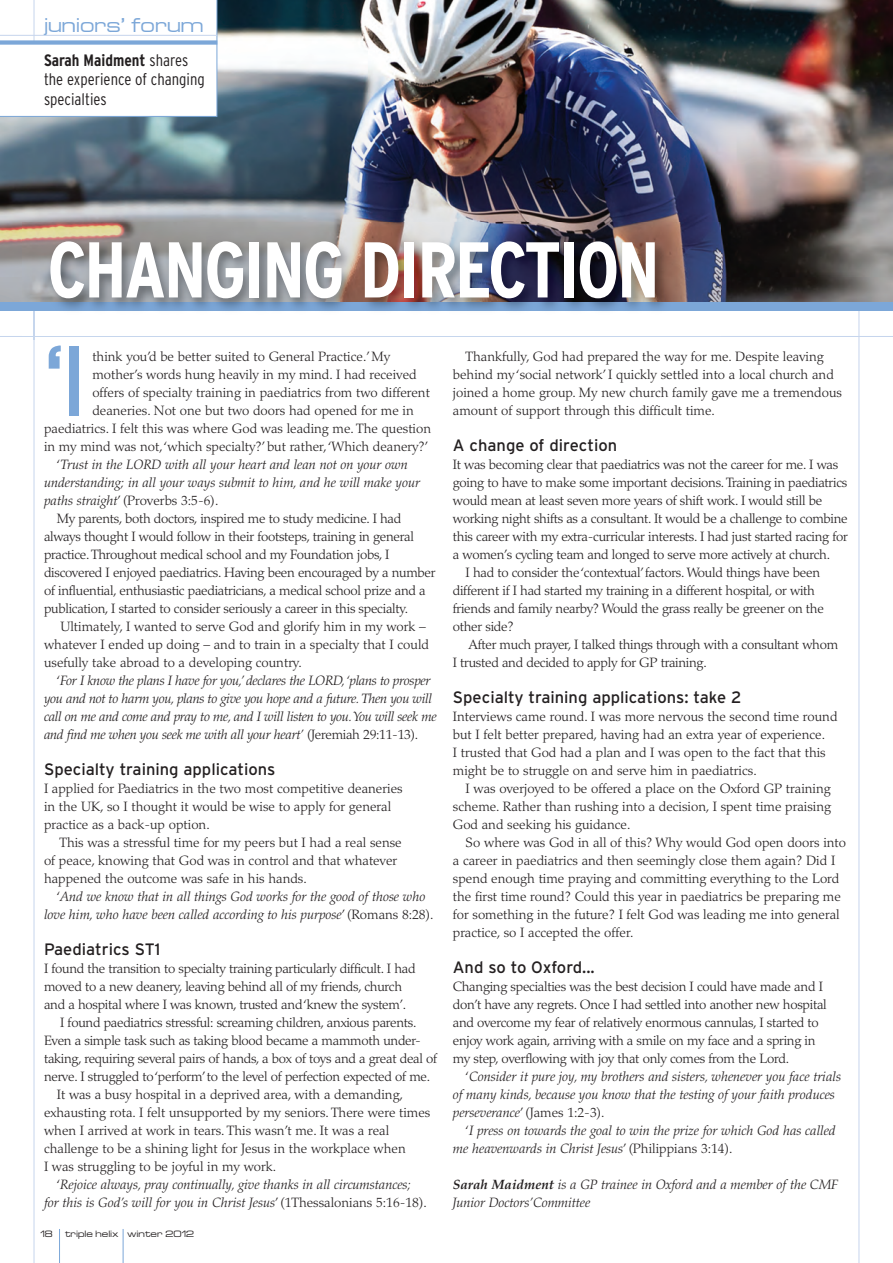
<style>
.page{position:relative;width:893px;height:1263px;background:#fff}
.page>*{position:absolute;margin:0;border:0;box-sizing:border-box;transform-origin:0 0}
.t1{font:90px "Euro Technic Ext";color:#7ca7d8}
.t2{font:700 condensed 78.75px "Interstate";letter-spacing:-.035em;color:#fff}
.t3{font:18px "Euro Technic Ext";color:#7ca7d8}
.t4{font:16.5px "Interstate";color:#231f20}
.t5{font:300 condensed 16.5px/19.5px "Interstate";color:#231f20}
.t6{font:300 13.5px/18px "Palatino";letter-spacing:-.02em;color:#231f20;text-align:justify}
.t7{font:300 13.5px/18px "Palatino";color:#231f20}
.t8{font:italic 300 13.5px/18px "Palatino";color:#231f20}
.t9{font:italic 300 13.5px "Palatino";letter-spacing:-.02em;color:#231f20}
.t10{font:8.25px "Euro Technic Ext";color:#231f20}
.s1{font-weight:700}
.s2{font-style:normal}
.s3{font-style:italic}
</style>
<div class="page">
<img style="left:217px;top:0;width:676px;height:93px">
<img style="left:0;top:93px;width:893px;height:209px">
<hr style="left:0;top:336px;width:893px;height:1px;background:#c6d5ed">
<hr style="left:34px;top:305px;width:1px;height:958px;background:#c6d5ed">
<svg style="left:0;top:0;width:217px;height:117px"></svg>
<hr style="left:34px;top:0;width:1px;height:43px;background:#c6d5ed">
<hr style="left:0;top:35px;width:217px;height:1px;background:#c6d5ed">
<div style="left:0;top:40px;width:217px;height:5px;background:#7ca7d8"></div>
<hr style="left:123px;top:1229px;width:1px;height:34px;background:#7ca7d8">
<hr style="left:59px;top:1229px;width:1px;height:34px;background:#7ca7d8">
<hr style="left:858px;top:306px;width:1px;height:957px;background:#c6d5ed">
<div style="left:0;top:302px;width:893px;height:9px;background:#7ca7d8"></div>
<img style="left:23px;top:222px;width:697px;height:88px">
<svg style="left:33px;top:311px;width:1px;height:28px"></svg>
<h3 class="t3" style="left:44px;top:15px;width:161px">juniors’ forum</h3>
<p class="t5" style="left:44px;top:50px;width:162px"><span class="s1">Sarah Maidment</span> shares the experience of changing specialties</p>
<h2 class="t2" style="left:47px;top:224px;width:614px">CHANGING DIRECTION</h2>
<h1 class="t1" style="left:44px;top:332px;width:43px">‘I</h1>
<p class="t7" style="left:92px;top:349px;width:299px">think you’d be better suited to General Practice.’ My</p>
<p class="t7" style="left:92px;top:367px;width:326px">mother’s words hung heavily in my mind. I had received</p>
<p class="t7" style="left:92px;top:385px;width:339px">offers of specialty training in paediatrics from two different</p>
<p class="t7" style="left:92px;top:403px;width:323px">deaneries. Not one but two doors had opened for me in</p>
<p class="t7" style="left:44px;top:421px;width:389px">paediatrics. I felt this was where God was leading me. The question</p>
<p class="t7" style="left:44px;top:439px;width:386px">in my mind was not, ‘which specialty?’ but rather, ‘Which deanery?’</p>
<p class="t8" style="left:57px;top:457px;width:352px"><span class="s2">‘</span>Trust in the LORD with all your heart and lean not on your own</p>
<p class="t8" style="left:44px;top:475px;width:377px">understanding; in all your ways submit to him, and he will make your</p>
<p class="t7" style="left:44px;top:493px;width:176px"><span class="s3">paths straight</span>’ (Proverbs 3:5-6).</p>
<p class="t6" style="left:57px;top:511px;width:346px">My parents, both doctors, inspired me to study medicine. I had</p>
<p class="t6" style="left:44px;top:529px;width:371px">always thought I would follow in their footsteps, training in general</p>
<p class="t6" style="left:44px;top:547px;width:347px">practice. Throughout medical school and my Foundation jobs, I</p>
<p class="t6" style="left:44px;top:565px;width:393px">discovered I enjoyed paediatrics. Having been encouraged by a number</p>
<p class="t6" style="left:44px;top:583px;width:383px">of influential, enthusiastic paediatricians, a medical school prize and a</p>
<p class="t6" style="left:44px;top:601px;width:366px">publication, I started to consider seriously a career in this specialty.</p>
<p class="t7" style="left:60px;top:619px;width:367px">Ultimately, I wanted to serve God and glorify him in my work –</p>
<p class="t7" style="left:44px;top:637px;width:386px">whatever I ended up doing – and to train in a specialty that I could</p>
<p class="t7" style="left:44px;top:655px;width:259px">usefully take abroad to a developing country.</p>
<p class="t9" style="left:57px;top:675px;width:375px"><span class="s2">‘</span>For I know the plans I have for you,’ declares the LORD, ‘plans to prosper</p>
<p class="t9" style="left:44px;top:693px;width:389px">you and not to harm you, plans to give you hope and a future. Then you will</p>
<p class="t9" style="left:44px;top:711px;width:394px">call on me and come and pray to me, and I will listen to you. You will seek me</p>
<p class="t9" style="left:44px;top:729px;width:376px">and find me when you seek me with all your heart’ <span class="s2">(Jeremiah 29:11-13).</span></p>
<p class="t4" style="left:44px;top:760px;width:233px">Specialty training applications</p>
<p class="t7" style="left:44px;top:781px;width:360px">I applied for Paediatrics in the two most competitive deaneries in the UK, so I thought it would be wise to apply for general practice as a back-up option.</p>
<p class="t7" style="left:44px;top:835px;width:359px;text-indent:15px">This was a stressful time for my peers but I had a real sense of peace, knowing that God was in control and that whatever happened the outcome was safe in his hands.</p>
<p class="t8" style="left:44px;top:889px;width:391px;text-align:center"><span class="s2">‘</span>And we know that in all things God works for the good of those who love him, who have been called according to his purpose<span class="s2">’ (Romans 8:28).</span></p>
<p class="t4" style="left:44px;top:940px;width:118px">Paediatrics ST1</p>
<p class="t6" style="left:44px;top:961px;width:373px">I found the transition to specialty training particularly difficult. I had</p>
<p class="t6" style="left:44px;top:979px;width:360px">moved to a new deanery, leaving behind all of my friends, church</p>
<p class="t6" style="left:44px;top:997px;width:364px">and a hospital where I was known, trusted and ‘knew the system’.</p>
<p class="t6" style="left:60px;top:1015px;width:358px">I found paediatrics stressful: screaming children, anxious parents.</p>
<p class="t6" style="left:44px;top:1033px;width:378px">Even a simple task such as taking blood became a mammoth under-</p>
<p class="t6" style="left:44px;top:1051px;width:395px">taking, requiring several pairs of hands, a box of toys and a great deal of</p>
<p class="t6" style="left:44px;top:1069px;width:388px">nerve. I struggled to ‘perform’ to the level of perfection expected of me.</p>
<p class="t7" style="left:57px;top:1087px;width:348px">It was a busy hospital in a deprived area, with a demanding,</p>
<p class="t7" style="left:44px;top:1105px;width:388px">exhausting rota. I felt unsupported by my seniors. There were times</p>
<p class="t7" style="left:44px;top:1123px;width:347px">when I arrived at work in tears. This wasn’t me. It was a real</p>
<p class="t7" style="left:44px;top:1141px;width:363px">challenge to be a shining light for Jesus in the workplace when</p>
<p class="t7" style="left:44px;top:1159px;width:234px">I was struggling to be joyful in my work.</p>
<p class="t8" style="left:57px;top:1177px;width:356px"><span class="s2">‘</span>Rejoice always, pray continually, give thanks in all circumstances;</p>
<p class="t8" style="left:44px;top:1195px;width:384px">for this is God’s will for you in Christ Jesus<span class="s2">’ (1Thessalonians 5:16-18).</span></p>
<p class="t10" style="left:40px;top:1230px;width:14px">18</p>
<p class="t10" style="left:65px;top:1230px;width:131px">triple helix winter 2012</p>
<p class="t7" style="left:453px;top:349px;width:391px;text-indent:13px">Thankfully, God had prepared the way for me. Despite leaving behind my ‘social network’ I quickly settled into a local church and joined a home group. My new church family gave me a tremendous amount of support through this difficult time.</p>
<p class="t4" style="left:453px;top:436px;width:166px">A change of direction</p>
<p class="t6" style="left:453px;top:457px;width:387px">It was becoming clear that paediatrics was not the career for me. I was</p>
<p class="t6" style="left:453px;top:475px;width:396px">going to have to make some important decisions. Training in paediatrics</p>
<p class="t6" style="left:453px;top:493px;width:371px">would mean at least seven more years of shift work. I would still be</p>
<p class="t6" style="left:453px;top:511px;width:396px">working night shifts as a consultant. It would be a challenge to combine</p>
<p class="t6" style="left:453px;top:529px;width:396px">this career with my extra-curricular interests. I had just started racing for</p>
<p class="t6" style="left:453px;top:547px;width:379px">a women’s cycling team and longed to serve more actively at church.</p>
<p class="t6" style="left:466px;top:565px;width:356px">I had to consider the ‘contextual’ factors. Would things have been</p>
<p class="t6" style="left:453px;top:583px;width:364px">different if I had started my training in a different hospital, or with</p>
<p class="t6" style="left:453px;top:601px;width:373px">friends and family nearby? Would the grass really be greener on the</p>
<p class="t6" style="left:453px;top:619px;width:62px">other side?</p>
<p class="t6" style="left:469px;top:637px;width:371px">After much prayer, I talked things through with a consultant whom</p>
<p class="t6" style="left:453px;top:655px;width:255px">I trusted and decided to apply for GP training.</p>
<p class="t4" style="left:453px;top:688px;width:290px">Specialty training applications: take 2</p>
<p class="t7" style="left:453px;top:709px;width:386px">Interviews came round. I was more nervous the second time round but I felt better prepared, having had an extra year of experience.<br>I trusted that God had a plan and I was open to the fact that this might be to struggle on and serve him in paediatrics.</p>
<p class="t6" style="left:453px;top:781px;width:380px;text-indent:13px">I was overjoyed to be offered a place on the Oxford GP training scheme. Rather than rushing into a decision, I spent time praising God and seeking his guidance.</p>
<p class="t7" style="left:453px;top:835px;width:395px;text-indent:13px">So where was God in all of this? Why would God open doors into a career in paediatrics and then seemingly close them again? Did I spend enough time praying and committing everything to the Lord the first time round? Could this year in paediatrics be preparing me for something in the future? I felt God was leading me into general practice, so I accepted the offer.</p>
<p class="t4" style="left:453px;top:958px;width:143px">And so to Oxford...</p>
<p class="t6" style="left:453px;top:979px;width:375px;text-align:left">Changing specialties was the best decision I could have made and I don’t have any regrets. Once I had settled into another new hospital and overcome my fear of relatively enormous cannulas, I started to enjoy work again, arriving with a smile on my face and a spring in my step, overflowing with joy that only comes from the Lord.</p>
<p class="t8" style="left:453px;top:1069px;width:390px;text-indent:13px"><span class="s2">‘</span>Consider it pure joy, my brothers and sisters, whenever you face trials of many kinds, because you know that the testing of your faith produces perseverance<span class="s2">’ (James 1:2-3).</span></p>
<p class="t8" style="left:453px;top:1123px;width:384px;text-indent:13px"><span class="s2">‘</span>I press on towards the goal to win the prize for which God has called me heavenwards in Christ Jesus<span class="s2">’ (Philippians 3:14).</span></p>
<p class="t8" style="left:453px;top:1177px;width:387px"><span class="s1">Sarah Maidment</span> is a GP trainee in Oxford and a member of the CMF<br>Junior Doctors’Committee</p>
</div>
